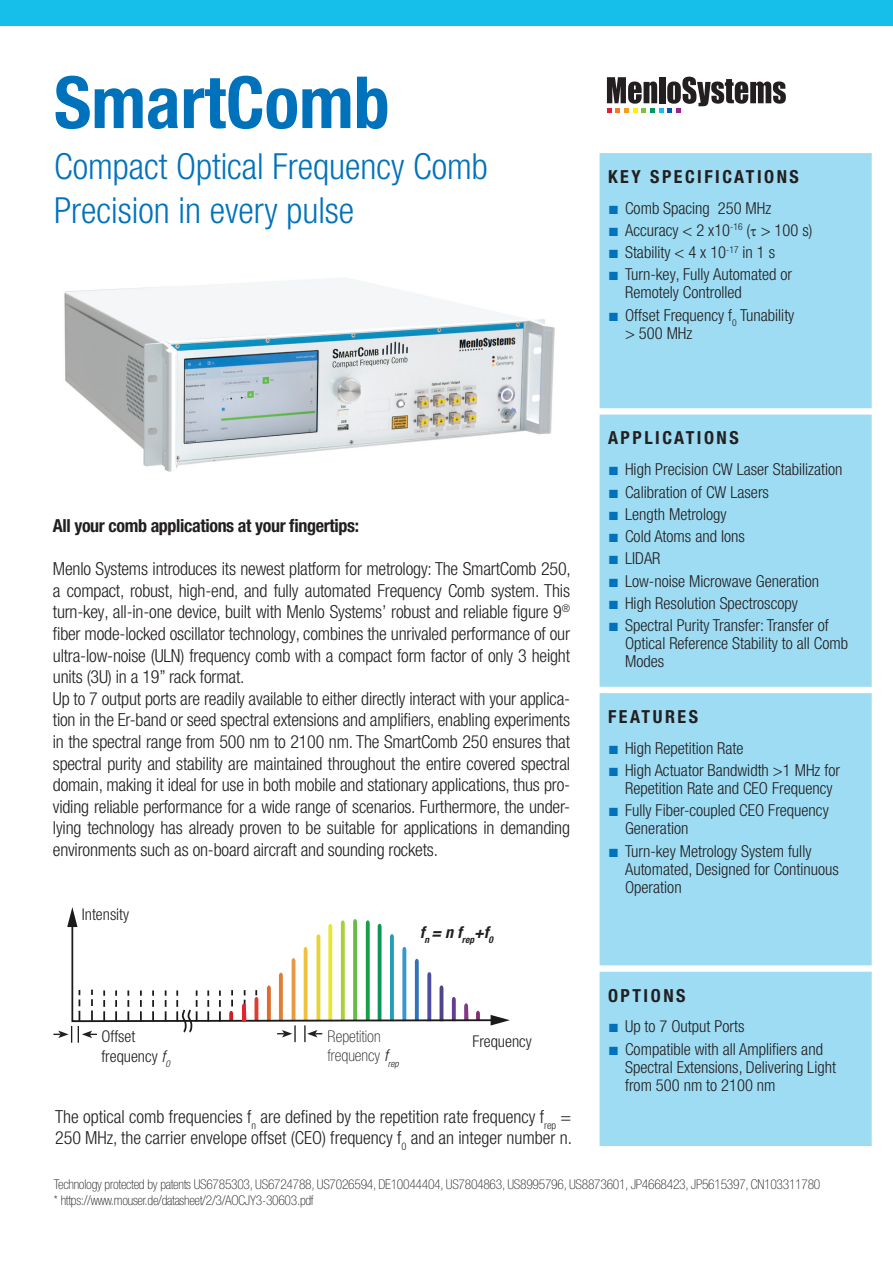
<style>
.page{position:relative;width:893px;height:1263px;background:#fff}
.page>*{position:absolute;margin:0;border:0;box-sizing:border-box;transform-origin:0 0}
.t1{font:700 condensed 72px "Helvetica Neue LT Pro";color:#0072bc}
.t2{font:300 condensed 36px/43.2px "Helvetica Neue LT Pro";color:#0072bc}
.t3{font:300 condensed 18px/21.6px "Helvetica Neue LT Pro";letter-spacing:-.01em;color:#231f20}
.t4{font:700 condensed 18px "Helvetica Neue LT Pro";letter-spacing:.14em;color:#231f20}
.t5{font:700 condensed 18px "Helvetica Neue LT Pro";letter-spacing:-.02em;color:#231f20}
.t6{font:300 condensed 16.5px/18px "Helvetica Neue LT Pro";color:#231f20}
.t7{font:300 condensed 16.2px/19.5px "Helvetica Neue LT Pro";color:#231f20}
.t8{font:100 condensed 16.2px/19.5px "Helvetica Neue LT Pro";color:#231f20}
.t9{font:italic 700 condensed 16.2px "Helvetica Neue LT Pro";color:#231f20}
.t10{font:100 condensed 13.5px/16.2px "Helvetica Neue LT Pro";letter-spacing:-.02em;color:#231f20}
.t11{font:12.3px "Times New Roman";color:#201d1e}
.s1{font-style:italic}
.s2{font-weight:300;font-style:italic}
.s3{font-family:"Times New Roman";font-weight:400;font-stretch:normal;font-size:18px;color:#0072bc}
</style>
<div class="page">
<img style="left:64px;top:278px;width:491px;height:194px">
<div style="left:0;top:0;width:893px;height:26px;background:#15bfe9"></div>
<svg style="left:607px;top:77px;width:179px;height:36px"></svg>
<div style="left:600px;top:153px;width:272px;height:993px;background:#9ddcf3"></div>
<svg style="left:53px;top:907px;width:457px;height:136px"></svg>
<h1 class="t1" style="left:54px;top:59px;width:337px">SmartComb</h1>
<h2 class="t2" style="left:54px;top:145px;width:435px">Compact Optical Frequency Comb<br>Precision in every pulse</h2>
<p class="t5" style="left:53px;top:515px;width:308px">All your comb applications at your fingertips:</p>
<p class="t3" style="left:53px;top:558px;width:519px">Menlo Systems introduces its newest platform for metrology: The SmartComb 250, a compact, robust, high-end, and fully automated Frequency Comb system. This turn-key, all-in-one device, built with Menlo Systems’ robust and reliable figure 9<sup>® </sup>fiber mode-locked oscillator technology, combines the unrivaled performance of our ultra-low-noise (ULN) frequency comb with a compact form factor of only 3 height units (3U) in a 19” rack format.<br>Up to 7 output ports are readily available to either directly interact with your applica&shy;tion in the Er-band or seed spectral extensions and amplifiers, enabling experiments in the spectral range from 500 nm to 2100 nm. The SmartComb 250 ensures that spectral purity and stability are maintained throughout the entire covered spectral domain, making it ideal for use in both mobile and stationary applications, thus pro&shy;viding reliable performance for a wide range of scenarios. Furthermore, the under&shy;lying technology has already proven to be suitable for applications in demanding environments such as on-board aircraft and sounding rockets.</p>
<p class="t11" style="left:60px;top:694px;width:5px">I</p>
<p class="t11" style="left:455px;top:808px;width:5px">f</p>
<p class="t7" style="left:82px;top:905px;width:49px">Intensity</p>
<p class="t9" style="left:420px;top:922px;width:75px">f<sub>n</sub> = n f<sub>rep</sub>+f<sub>0</sub></p>
<p class="t7" style="left:101px;top:1027px;width:70px">Offset frequency <span class="s1">f</span><sub>0</sub></p>
<p class="t8" style="left:328px;top:1026px;width:73px">Repetition frequency <span class="s2">f</span><sub>rep</sub></p>
<p class="t7" style="left:472px;top:1032px;width:61px">Frequency</p>
<p class="t3" style="left:55px;top:1105px;width:518px">The optical comb frequencies f<sub>n</sub> are defined by the repetition rate frequency f<sub>rep</sub> =<br>250 MHz, the carrier envelope offset (CEO) frequency f<sub>0</sub> and an integer number n.</p>
<p class="t4" style="left:608px;top:166px;width:192px">KEY SPECIFICATIONS</p>
<p class="t6" style="left:608px;top:199px;width:165px"><span class="s3">■</span> Comb Spacing 250 MHz</p>
<p class="t6" style="left:608px;top:221px;width:206px"><span class="s3">■</span> Accuracy &lt; 2 x10<sup>-16</sup> (▼ &gt; 100 s)</p>
<p class="t6" style="left:608px;top:243px;width:169px"><span class="s3">■</span> Stability &lt; 4 x 10<sup>-17</sup> in 1 s</p>
<p class="t6" style="left:625px;top:265px;width:168px;text-indent:-17px"><span class="s3">■</span> Turn-key, Fully Automated or<br>Remotely Controlled</p>
<p class="t6" style="left:625px;top:306px;width:171px;text-indent:-17px"><span class="s3">■</span> Offset Frequency f<sub>0</sub> Tunability &gt; 500 MHz</p>
<p class="t4" style="left:608px;top:427px;width:132px">APPLICATIONS</p>
<p class="t6" style="left:608px;top:460px;width:236px"><span class="s3">■</span> High Precision CW Laser Stabilization</p>
<p class="t6" style="left:608px;top:482px;width:162px"><span class="s3">■</span> Calibration of CW Lasers</p>
<p class="t6" style="left:608px;top:505px;width:120px"><span class="s3">■</span> Length Metrology</p>
<p class="t6" style="left:608px;top:527px;width:138px"><span class="s3">■</span> Cold Atoms and Ions</p>
<p class="t6" style="left:608px;top:549px;width:54px"><span class="s3">■</span> LIDAR</p>
<p class="t6" style="left:608px;top:571px;width:213px"><span class="s3">■</span> Low-noise Microwave Generation</p>
<p class="t6" style="left:608px;top:594px;width:191px"><span class="s3">■</span> High Resolution Spectroscopy</p>
<p class="t6" style="left:625px;top:616px;width:224px;text-indent:-17px"><span class="s3">■</span> Spectral Purity Transfer: Transfer of<br>Optical Reference Stability to all Comb<br>Modes</p>
<p class="t4" style="left:608px;top:706px;width:91px">FEATURES</p>
<p class="t6" style="left:608px;top:739px;width:137px"><span class="s3">■</span> High Repetition Rate</p>
<p class="t6" style="left:608px;top:761px;width:233px;text-align:center"><span class="s3">■</span> High Actuator Bandwidth &gt;1 MHz for<br>Repetition Rate and CEO Frequency</p>
<p class="t6" style="left:625px;top:801px;width:205px;text-indent:-17px"><span class="s3">■</span> Fully Fiber-coupled CEO Frequency<br>Generation</p>
<p class="t6" style="left:625px;top:841px;width:215px;text-indent:-17px"><span class="s3">■</span> Turn-key Metrology System fully<br>Automated, Designed for Continuous<br>Operation</p>
<p class="t4" style="left:608px;top:984px;width:79px">OPTIONS</p>
<p class="t6" style="left:608px;top:1017px;width:138px"><span class="s3">■</span> Up to 7 Output Ports</p>
<p class="t6" style="left:625px;top:1039px;width:212px;text-indent:-17px"><span class="s3">■</span> Compatible with all Amplifiers and<br>Spectral Extensions, Delivering Light from 500 nm to 2100 nm</p>
<p class="t10" style="left:54px;top:1176px;width:768px">Technology protected by patents US6785303, US6724788, US7026594, DE10044404, US7804863, US8995796, US8873601, JP4668423, JP5615397, CN103311780 * https://www.mouser.de/datasheet/2/3/AOCJY3-30603.pdf</p>
</div>
